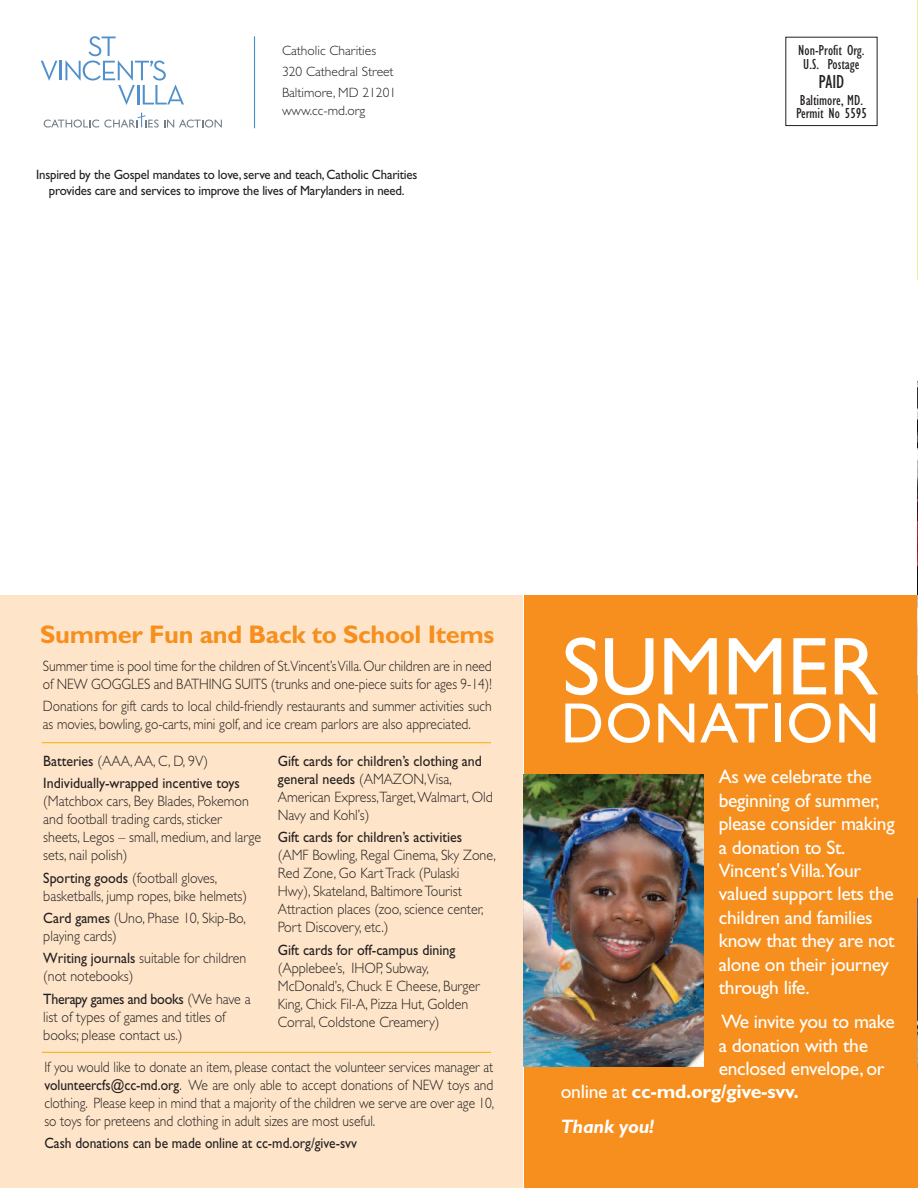
<style>
.page{position:relative;width:918px;height:1188px;background:#fff}
.page>*{position:absolute;margin:0;border:0;box-sizing:border-box;transform-origin:0 0}
.t1{font:82.5px "Gill Sans";color:#fff}
.t2{font:57px "Gill Sans";letter-spacing:.03em;color:#fff}
.t3{font:700 25.5px "Gill Sans";letter-spacing:-.015em;color:#f68f1e}
.t4{font:19.5px/23.4px "Gill Sans";letter-spacing:-.015em;color:#fff}
.t5{font:700 19.5px "Gill Sans";letter-spacing:-.015em;color:#fff}
.t6{font:italic 700 19.5px "Gill Sans";letter-spacing:-.015em;color:#fff}
.t7{font:condensed 19.5px "Gill Sans";color:#231f20}
.t8{font:300 15px/18px "Gill Sans";color:#231f20;scale:.93 1}
.t9{font:300 15px/18px "Gill Sans";color:#231f20;scale:.9 1}
.t10{font:15px/22.4px "Gill Sans";color:#231f20;scale:.93 1}
.t11{font:condensed 15px/13.5px "Gill Sans";color:#231f20;text-align:center}
.t12{font:15px "Gill Sans";color:#231f20;scale:.9 1}
.t13{font:13.5px/16.2px "Gill Sans";letter-spacing:-.015em;color:#231f20;text-align:center;scale:.95 1}
.t14{font:300 13.5px/21px "Gill Sans";color:#231f20}
.s1{font-weight:300}
.s2{font-weight:400}
</style>
<div class="page">
<div style="left:524px;top:595px;width:393px;height:593px;background:#f68f1e"></div>
<svg style="left:41px;top:36px;width:143px;height:69px"></svg>
<svg style="left:44px;top:112px;width:178px;height:16px"></svg>
<hr style="left:917px;top:0;width:1px;height:280px;background:#edee99">
<img style="left:917px;top:381px;width:1px;height:313px">
<img style="left:917px;top:899px;width:1px;height:163px">
<img style="left:917px;top:596px;width:1px;height:78px">
<div style="left:0;top:595px;width:523px;height:593px;background:#fee5c9"></div>
<hr style="left:42px;top:742px;width:449px;height:1px;background:#fbb31b">
<hr style="left:42px;top:1052px;width:449px;height:1px;background:#fbb31b">
<img style="left:524px;top:775px;width:180px;height:292px">
<hr style="left:254px;top:36px;width:1px;height:92px;background:#3f90cd">
<p class="t14" style="left:282px;top:41px;width:116px">Catholic Charities<br>320 Cathedral Street<br>Baltimore, MD 21201</p>
<p class="t14" style="left:282px;top:101px;width:85px">www.cc-md.org</p>
<p class="t13" style="left:36px;top:167px;width:403px">Inspired by the Gospel mandates to love, serve and teach, Catholic Charities provides care and services to improve the lives of Marylanders in need.</p>
<p class="t11" style="left:798px;top:45px;width:68px">Non-Profit Org.<br>U.S. Postage</p>
<h3 class="t7" style="left:819px;top:74px;width:27px">PAID</h3>
<p class="t11" style="left:796px;top:94px;width:72px;text-align:left">Baltimore, MD.<br>Permit No 5595</p>
<h3 class="t3" style="left:40px;top:625px;width:456px">Summer Fun and Back to School Items</h3>
<p class="t9" style="left:43px;top:658px;width:500px">Summer time is pool time for the children of St.Vincent’sVilla. Our children are in need of NEW GOGGLES and BATHING SUITS (trunks and one-piece suits for ages 9-14)!</p>
<p class="t9" style="left:43px;top:698px;width:500px">Donations for gift cards to local child-friendly restaurants and summer activities such as movies, bowling, go-carts, mini golf, and ice cream parlors are also appreciated.</p>
<p class="t10" style="left:43px;top:751px;width:213px">Batteries <span class="s1">(AAA,AA, C, D, 9V)<br></span>Individually-wrapped incentive toys</p>
<p class="t8" style="left:43px;top:794px;width:236px">(Matchbox cars, Bey Blades, Pokemon and football trading cards, sticker sheets, Legos – small, medium, and large sets, nail polish)</p>
<p class="t8" style="left:43px;top:870px;width:221px"><span class="s2">Sporting goods</span> (football gloves, basketballs, jump ropes, bike helmets)</p>
<p class="t8" style="left:43px;top:910px;width:219px"><span class="s2">Card games</span> (Uno, Phase 10, Skip-Bo, playing cards)</p>
<p class="t8" style="left:43px;top:951px;width:220px"><span class="s2">Writing journals</span> suitable for children (not notebooks)</p>
<p class="t8" style="left:43px;top:991px;width:225px"><span class="s2">Therapy games and books</span> (We have a list of types of games and titles of books; please contact us.)</p>
<p class="t8" style="left:278px;top:753px;width:233px"><span class="s2">Gift cards for children’s clothing and general needs</span> (AMAZON,Visa,<br>American Express,Target,Walmart, Old<br>Navy and Kohl’s)</p>
<p class="t10" style="left:278px;top:828px;width:200px">Gift cards for children’s activities</p>
<p class="t8" style="left:278px;top:848px;width:236px">(AMF Bowling, Regal Cinema, Sky Zone, Red Zone, Go KartTrack (Pulaski Hwy), Skateland, BaltimoreTourist Attraction places (zoo, science center, Port Discovery, etc.)</p>
<p class="t10" style="left:278px;top:940px;width:193px">Gift cards for off-campus dining</p>
<p class="t8" style="left:278px;top:960px;width:219px">(Applebee’s, IHOP, Subway,<br>McDonald’s, Chuck E Cheese, Burger<br>King, Chick Fil-A, Pizza Hut, Golden<br>Corral, Coldstone Creamery)</p>
<p class="t9" style="left:44px;top:1059px;width:501px;text-align:justify">If you would like to donate an item, please contact the volunteer services manager at <span class="s2">volunteercfs@cc-md.org</span>. We are only able to accept donations of NEW toys and clothing. Please keep in mind that a majority of the children we serve are over age 10, so toys for preteens and clothing in adult sizes are most useful.</p>
<p class="t12" style="left:44px;top:1137px;width:349px">Cash donations can be made online at cc-md.org/give-svv</p>
<h1 class="t1" style="left:562px;top:635px;width:317px">SUMMER</h1>
<h2 class="t2" style="left:561px;top:702px;width:320px">DONATION</h2>
<h3 class="t4" style="left:719px;top:767px;width:177px">As we celebrate the beginning of summer, please consider making a donation to St.<br>Vincent'sVilla.Your valued support lets the children and families know that they are not alone on their journey through life.</h3>
<h3 class="t4" style="left:721px;top:1012px;width:175px">We invite you to make</h3>
<h3 class="t4" style="left:719px;top:1035px;width:151px">a donation with the</h3>
<h3 class="t4" style="left:719px;top:1059px;width:167px">enclosed envelope, or</h3>
<h3 class="t5" style="left:561px;top:1084px;width:240px"><span class="s2">online at</span> cc-md.org/give-svv.</h3>
<h3 class="t6" style="left:561px;top:1119px;width:95px">Thank you!</h3>
</div>
